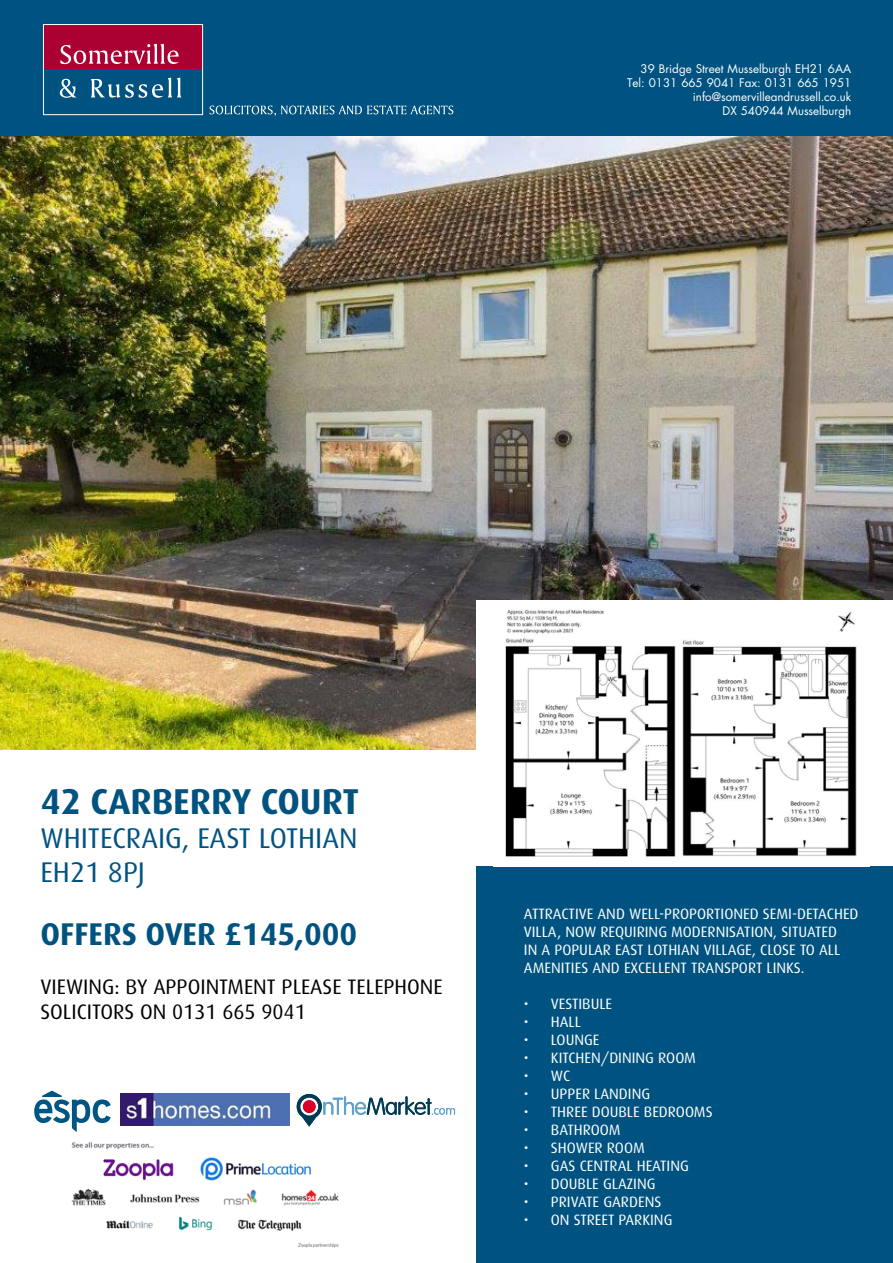
<style>
.page{position:relative;width:893px;height:1263px;background:#fff}
.page>*{position:absolute;margin:0;border:0;box-sizing:border-box;transform-origin:0 0}
._1_Address_line_1{font:700 36px "Dax";color:#005380}
._3_price{font:700 31.5px "Dax";color:#005380}
._2_address_line_2{font:28.5px "Dax";color:#005380}
._4_Viewing{font:21px/25.2px "Dax";color:#000}
.t1{font:15px/18px "Dax";color:#fff}
.t2{font:11.55px "Futura";color:#fff}
</style>
<div class="page">
<img style="left:71px;top:1142px;width:268px;height:106px">
<div style="left:0;top:0;width:893px;height:138px;background:#005380"></div>
<div style="left:44px;top:25px;width:159px;height:45px;background:#ab0132"></div>
<div style="left:44px;top:69px;width:159px;height:45px;background:#005380"></div>
<div style="left:43px;top:24px;width:160px;height:91px;border:1px solid #fff"></div>
<svg style="left:60px;top:78px;width:121px;height:20px"></svg>
<svg style="left:60px;top:44px;width:119px;height:20px"></svg>
<div style="left:476px;top:748px;width:417px;height:515px;background:#005380"></div>
<img style="left:0;top:136px;width:893px;height:614px">
<svg style="left:210px;top:106px;width:243px;height:10px"></svg>
<img style="left:120px;top:1094px;width:169px;height:31px">
<svg style="left:34px;top:1090px;width:77px;height:42px"></svg>
<svg style="left:297px;top:1094px;width:158px;height:32px"></svg>
<div style="left:303px;top:1100px;width:13px;height:13px;background:#db0025;border-radius:50%"></div>
<div style="left:476px;top:600px;width:417px;height:266px;background:#fff"></div>
<img style="left:505px;top:609px;width:352px;height:248px">
<p class="t2" style="left:640px;top:62px;width:212px">39 Bridge Street Musselburgh EH21 6AA</p>
<p class="t2" style="left:627px;top:76px;width:226px">Tel: 0131 665 9041 Fax: 0131 665 1951</p>
<p class="t2" style="left:693px;top:90px;width:160px">info@somervilleandrussell.co.uk</p>
<p class="t2" style="left:722px;top:103px;width:130px">DX 540944 Musselburgh</p>
<p class="_1_Address_line_1" style="left:40px;top:781px;width:320px">42 CARBERRY COURT</p>
<p class="_2_address_line_2" style="left:40px;top:822px;width:319px">WHITECRAIG, EAST LOTHIAN</p>
<p class="_2_address_line_2" style="left:40px;top:857px;width:106px">EH21 8PJ</p>
<p class="_3_price" style="left:40px;top:917px;width:318px">OFFERS OVER £145,000</p>
<p class="_4_Viewing" style="left:40px;top:974px;width:404px">VIEWING: BY APPOINTMENT PLEASE TELEPHONE<br>SOLICITORS ON 0131 665 9041</p>
<p class="t1" style="left:524px;top:905px;width:336px">ATTRACTIVE AND WELL-PROPORTIONED SEMI-DETACHED VILLA, NOW REQUIRING MODERNISATION, SITUATED<br>IN A POPULAR EAST LOTHIAN VILLAGE, CLOSE TO ALL AMENITIES AND EXCELLENT TRANSPORT LINKS.</p>
<p class="t1" style="left:524px;top:995px;width:90px">• VESTIBULE</p>
<p class="t1" style="left:524px;top:1013px;width:59px">• HALL</p>
<p class="t1" style="left:524px;top:1031px;width:77px">• LOUNGE</p>
<p class="t1" style="left:524px;top:1049px;width:174px">• KITCHEN/DINING ROOM</p>
<p class="t1" style="left:524px;top:1067px;width:48px">• WC</p>
<p class="t1" style="left:524px;top:1085px;width:128px">• UPPER LANDING</p>
<p class="t1" style="left:524px;top:1103px;width:190px">• THREE DOUBLE BEDROOMS</p>
<p class="t1" style="left:524px;top:1121px;width:98px">• BATHROOM</p>
<p class="t1" style="left:524px;top:1139px;width:122px">• SHOWER ROOM</p>
<p class="t1" style="left:524px;top:1157px;width:167px">• GAS CENTRAL HEATING</p>
<p class="t1" style="left:524px;top:1175px;width:133px">• DOUBLE GLAZING</p>
<p class="t1" style="left:524px;top:1193px;width:139px">• PRIVATE GARDENS</p>
<p class="t1" style="left:524px;top:1211px;width:150px">• ON STREET PARKING</p>
</div>
